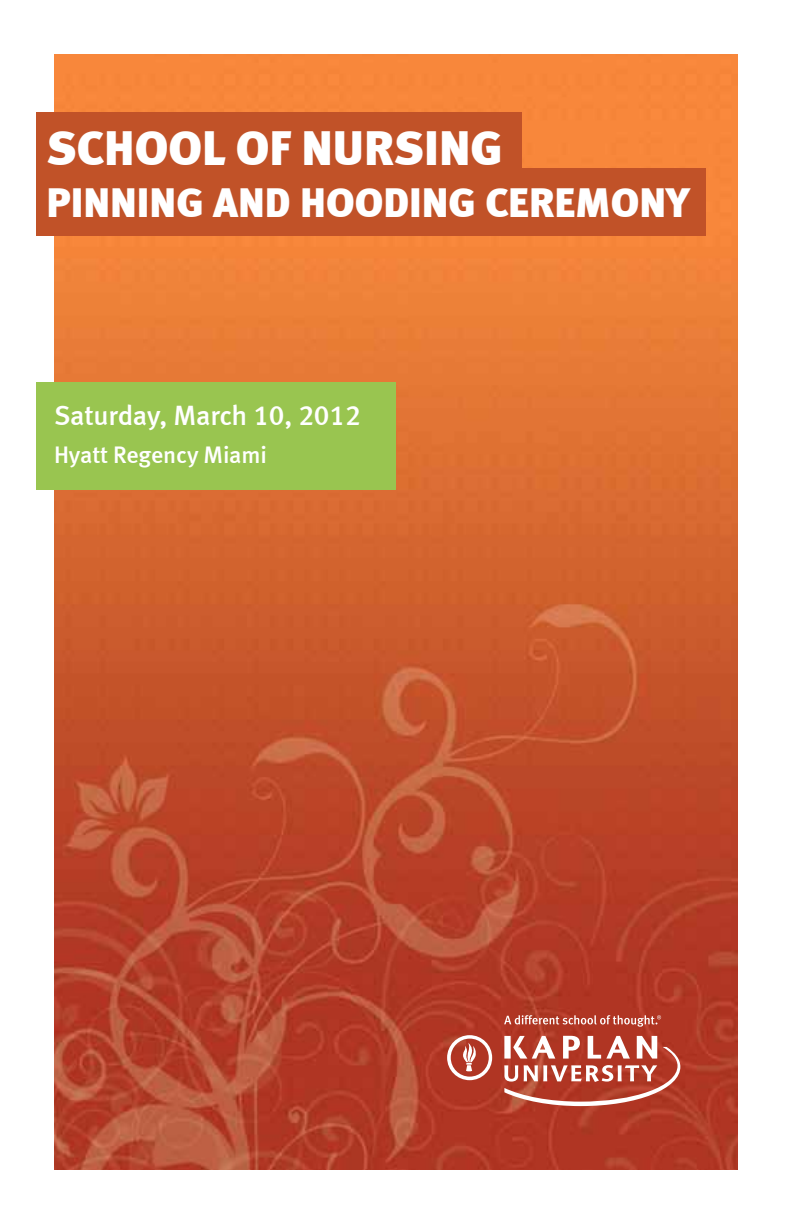
<style>
.page{position:relative;width:792px;height:1224px;background:#fff}
.page>*{position:absolute;margin:0;border:0;box-sizing:border-box;transform-origin:0 0}
.t1{font:49.2px "Meta Black LF";color:#fff}
.t2{font:41.8px "Meta Black LF";color:#fff}
.t3{font:28px "Meta Medium LF";letter-spacing:-.005em;color:#fff}
.t4{font:24px "Meta Medium LF";letter-spacing:-.005em;color:#fff}
</style>
<div class="page">
<img style="left:54px;top:54px;width:684px;height:1116px">
<div style="left:36px;top:113px;width:485px;height:65px;background:#c15228"></div>
<div style="left:36px;top:168px;width:670px;height:68px;background:#c15228"></div>
<div style="left:36px;top:382px;width:360px;height:108px;background:#99c550"></div>
<svg style="left:504px;top:1036px;width:176px;height:70px"></svg>
<svg style="left:447px;top:1035px;width:45px;height:45px"></svg>
<svg style="left:504px;top:1015px;width:157px;height:12px;background:#c3675a"></svg>
<p class="t1" style="left:47px;top:118px;width:458px">SCHOOL OF NURSING</p>
<p class="t2" style="left:47px;top:177px;width:645px">PINNING AND HOODING CEREMONY</p>
<p class="t3" style="left:54px;top:399px;width:308px">Saturday, March 10, 2012</p>
<p class="t4" style="left:54px;top:441px;width:215px">Hyatt Regency Miami</p>
</div>
